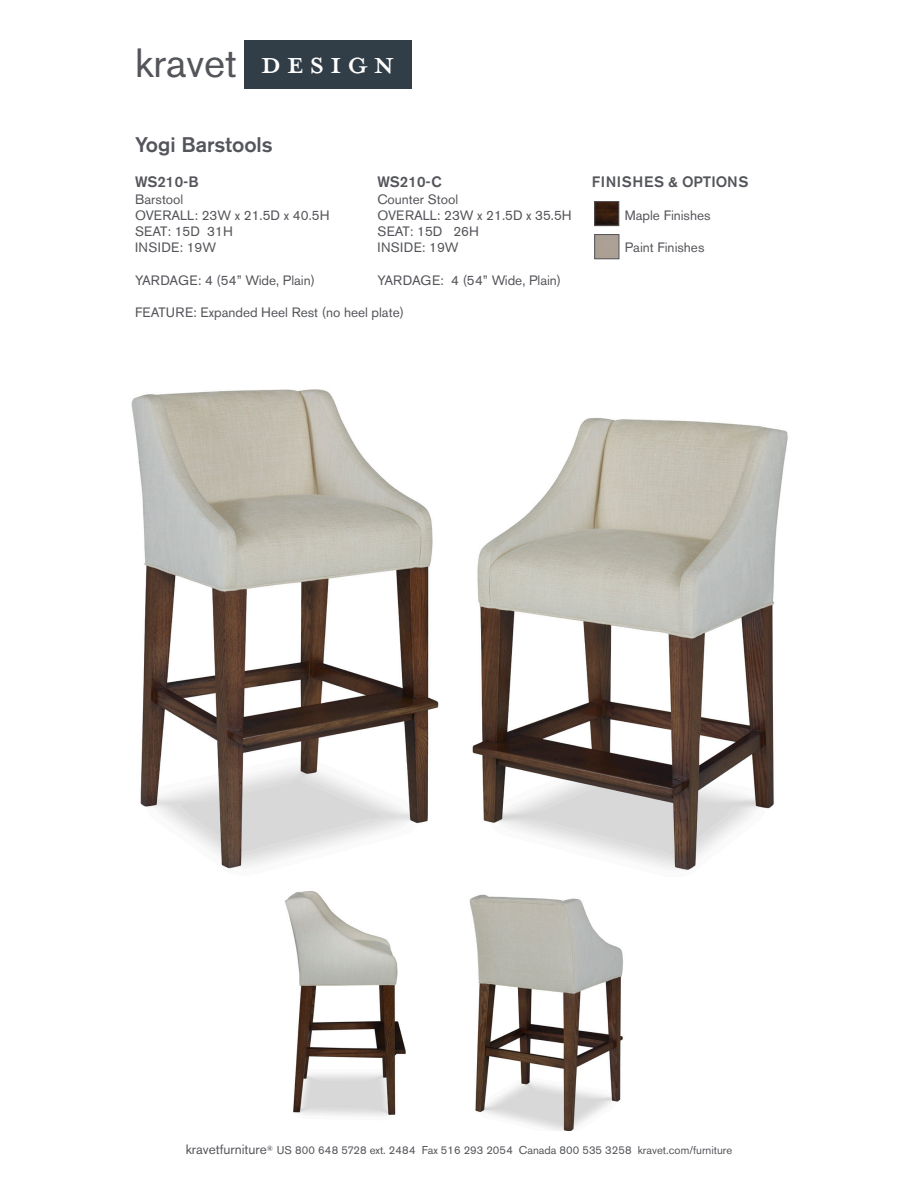
<style>
.page{position:relative;width:918px;height:1188px;background:#fff}
.page>*{position:absolute;margin:0;border:0;box-sizing:border-box;transform-origin:0 0}
.t1{font:45px "Mrs Eaves All Petite Caps OT";letter-spacing:.1em;color:#fff}
.t2{font:40.5px "Akzidenz Grotesk BE";color:#54555a}
.t3{font:500 21px "Akzidenz Grotesk BE";color:#54555a}
.t4{font:500 15px "Akzidenz Grotesk BE";letter-spacing:.04em;color:#54555a}
.t5{font:500 15px "Akzidenz Grotesk BE";color:#54555a}
.t6{font:13.5px/16.2px "Akzidenz Grotesk BE";color:#54555a}
.t7{font:11.25px "Akzidenz Grotesk BE";color:#54555a}
.s1{font-family:"Mrs Eaves All Petite Caps OT";font-size:60px;color:#313e48}
.s2{font-size:13.5px}
</style>
<div class="page">
<div style="left:595px;top:234px;width:24px;height:25px;border:1px solid #54555a"></div>
<img style="left:597px;top:203px;width:20px;height:21px">
<div style="left:595px;top:201px;width:24px;height:25px;border:1px solid #54555a"></div>
<div style="left:244px;top:41px;width:167px;height:48px;background:#313e48"></div>
<img style="left:285px;top:891px;width:121px;height:225px">
<img style="left:469px;top:894px;width:154px;height:237px">
<img style="left:131px;top:389px;width:308px;height:480px">
<img style="left:472px;top:418px;width:316px;height:452px">
<h2 class="t2" style="left:135px;top:38px;width:277px">kravet <span class="s1">design</span></h2>
<h1 class="t1" style="left:260px;top:35px;width:137px">design</h1>
<h3 class="t3" style="left:135px;top:131px;width:139px">Yogi Barstools</h3>
<p class="t5" style="left:135px;top:173px;width:65px">WS210-B</p>
<p class="t6" style="left:135px;top:191px;width:196px">Barstool<br>OVERALL: 23W x 21.5D x 40.5H<br>SEAT: 15D 31H<br>INSIDE: 19W</p>
<p class="t6" style="left:135px;top:272px;width:182px">YARDAGE: 4 (54” Wide, Plain)</p>
<p class="t6" style="left:135px;top:304px;width:270px">FEATURE: Expanded Heel Rest (no heel plate)</p>
<p class="t5" style="left:377px;top:173px;width:66px">WS210-C</p>
<p class="t6" style="left:377px;top:191px;width:196px">Counter Stool<br>OVERALL: 23W x 21.5D x 35.5H<br>SEAT: 15D 26H<br>INSIDE: 19W</p>
<p class="t6" style="left:377px;top:272px;width:185px">YARDAGE: 4 (54” Wide, Plain)</p>
<p class="t4" style="left:592px;top:173px;width:158px">FINISHES &amp; OPTIONS</p>
<p class="t6" style="left:625px;top:207px;width:87px">Maple Finishes</p>
<p class="t6" style="left:625px;top:239px;width:81px">Paint Finishes</p>
<p class="t7" style="left:186px;top:1143px;width:548px"><span class="s2">kravetfurniture</span><sup>®</sup> US 800 648 5728 ext. 2484 Fax 516 293 2054 Canada 800 535 3258 kravet.com/furniture</p>
</div>
